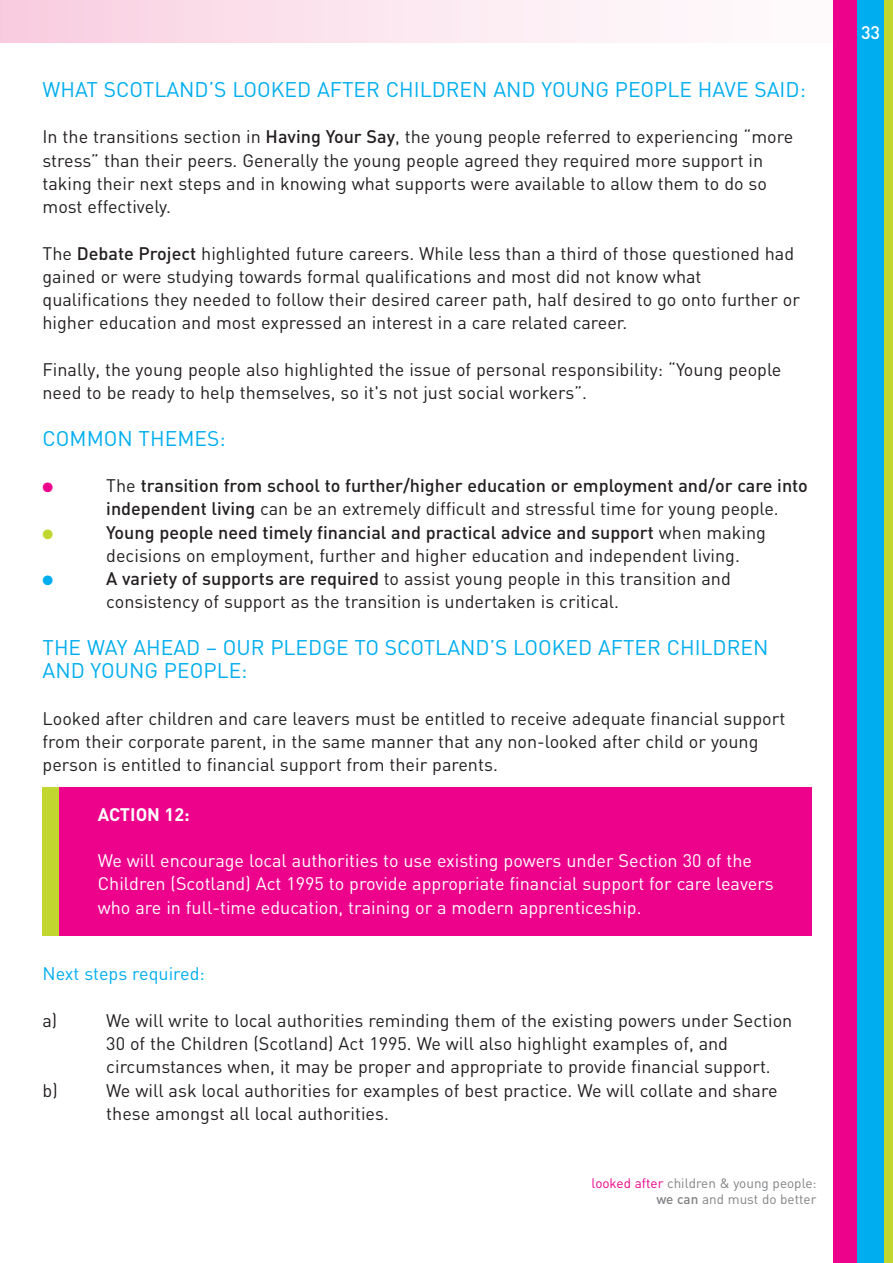
<style>
.page{position:relative;width:893px;height:1263px;background:#fff}
.page>*{position:absolute;margin:0;border:0;box-sizing:border-box;transform-origin:0 0}
.t1{font:21px/23.2px "FFDIN";color:#00aeef}
.t2{font:18px/23.2px "FFDIN";color:#231f20}
.t3{font:18px/23.2px "FFDIN";color:#fff}
.t4{font:500 18px/23.2px "FFDIN";color:#231f20}
.t5{font:18px "FFDIN";color:#00aeef}
.t6{font:700 18px "FFDIN";color:#fff}
.t7{font:500 18px "FFDIN";color:#fff}
.t8{font:13.5px/16.2px "FFDIN";color:#808285;text-align:right}
.t9{font:13.5px "Zapf Dingbats";color:#ed028c}
.t10{font:13.5px "Zapf Dingbats";color:#c1d72f}
.t11{font:13.5px "Zapf Dingbats";color:#00aeef}
.s1{font-weight:500}
.s2{font-weight:400}
.s3{color:#ed028c}
</style>
<div class="page">
<svg style="left:0;top:42px;width:661px;height:1px"></svg>
<div style="left:0;top:0;width:893px;height:42px;background:linear-gradient(to right,#f9cfe1,#fff)"></div>
<div style="left:833px;top:0;width:24px;height:1263px;background:#ed028c"></div>
<div style="left:857px;top:0;width:27px;height:1263px;background:#00aeef"></div>
<div style="left:884px;top:0;width:9px;height:1263px;background:#c1d72f"></div>
<div style="left:43px;top:787px;width:17px;height:148px;background:#c1d72f"></div>
<div style="left:60px;top:787px;width:752px;height:148px;background:#ed028c"></div>
<p class="t1" style="left:43px;top:80px;width:765px">WHAT SCOTLAND’S LOOKED AFTER CHILDREN AND YOUNG PEOPLE HAVE SAID:</p>
<p class="t2" style="left:43px;top:127px;width:752px">In the transitions section in <span class="s1">Having Your Say</span>, the young people referred to experiencing “more stress” than their peers. Generally the young people agreed they required more support in taking their next steps and in knowing what supports were available to allow them to do so most effectively.</p>
<p class="t2" style="left:43px;top:243px;width:759px">The <span class="s1">Debate Project</span> highlighted future careers. While less than a third of those questioned had gained or were studying towards formal qualifications and most did not know what qualifications they needed to follow their desired career path, half desired to go onto further or higher education and most expressed an interest in a care related career.</p>
<p class="t2" style="left:43px;top:360px;width:740px">Finally, the young people also highlighted the issue of personal responsibility: “Young people need to be ready to help themselves, so it's not just social workers”.</p>
<p class="t1" style="left:43px;top:429px;width:185px">COMMON THEMES:</p>
<p class="t9" style="left:43px;top:479px;width:12px">●</p>
<p class="t4" style="left:106px;top:476px;width:703px"><span class="s2">The</span> transition from school to further/higher education or employment and/or care into independent living <span class="s2">can be an extremely difficult and stressful time for young people.</span></p>
<p class="t10" style="left:43px;top:526px;width:12px">●</p>
<p class="t2" style="left:106px;top:522px;width:661px"><span class="s1">Young people need timely financial and practical advice and support</span> when making decisions on employment, further and higher education and independent living.</p>
<p class="t11" style="left:43px;top:572px;width:12px">●</p>
<p class="t2" style="left:106px;top:569px;width:626px"><span class="s1">A variety of supports are required</span> to assist young people in this transition and consistency of support as the transition is undertaken is critical.</p>
<p class="t1" style="left:43px;top:638px;width:727px">THE WAY AHEAD – OUR PLEDGE TO SCOTLAND’S LOOKED AFTER CHILDREN<br>AND YOUNG PEOPLE:</p>
<p class="t2" style="left:43px;top:708px;width:744px">Looked after children and care leavers must be entitled to receive adequate financial support from their corporate parent, in the same manner that any non-looked after child or young person is entitled to financial support from their parents.</p>
<p class="t6" style="left:98px;top:808px;width:93px">ACTION 12:</p>
<p class="t3" style="left:98px;top:851px;width:677px">We will encourage local authorities to use existing powers under Section 30 of the<br>Children (Scotland) Act 1995 to provide appropriate financial support for care leavers who are in full-time education, training or a modern apprenticeship.</p>
<p class="t5" style="left:43px;top:967px;width:164px">Next steps required:</p>
<p class="t2" style="left:43px;top:1011px;width:16px">a)</p>
<p class="t2" style="left:106px;top:1011px;width:687px">We will write to local authorities reminding them of the existing powers under Section<br>30 of the Children (Scotland) Act 1995. We will also highlight examples of, and circumstances when, it may be proper and appropriate to provide financial support.</p>
<p class="t2" style="left:43px;top:1080px;width:17px">b)</p>
<p class="t2" style="left:106px;top:1080px;width:673px">We will ask local authorities for examples of best practice. We will collate and share these amongst all local authorities.</p>
<p class="t8" style="left:592px;top:1177px;width:226px"><span class="s3">looked after</span> children &amp; young people: <span class="s1">we can</span> and must do better</p>
<p class="t7" style="left:861px;top:26px;width:21px">33</p>
</div>
